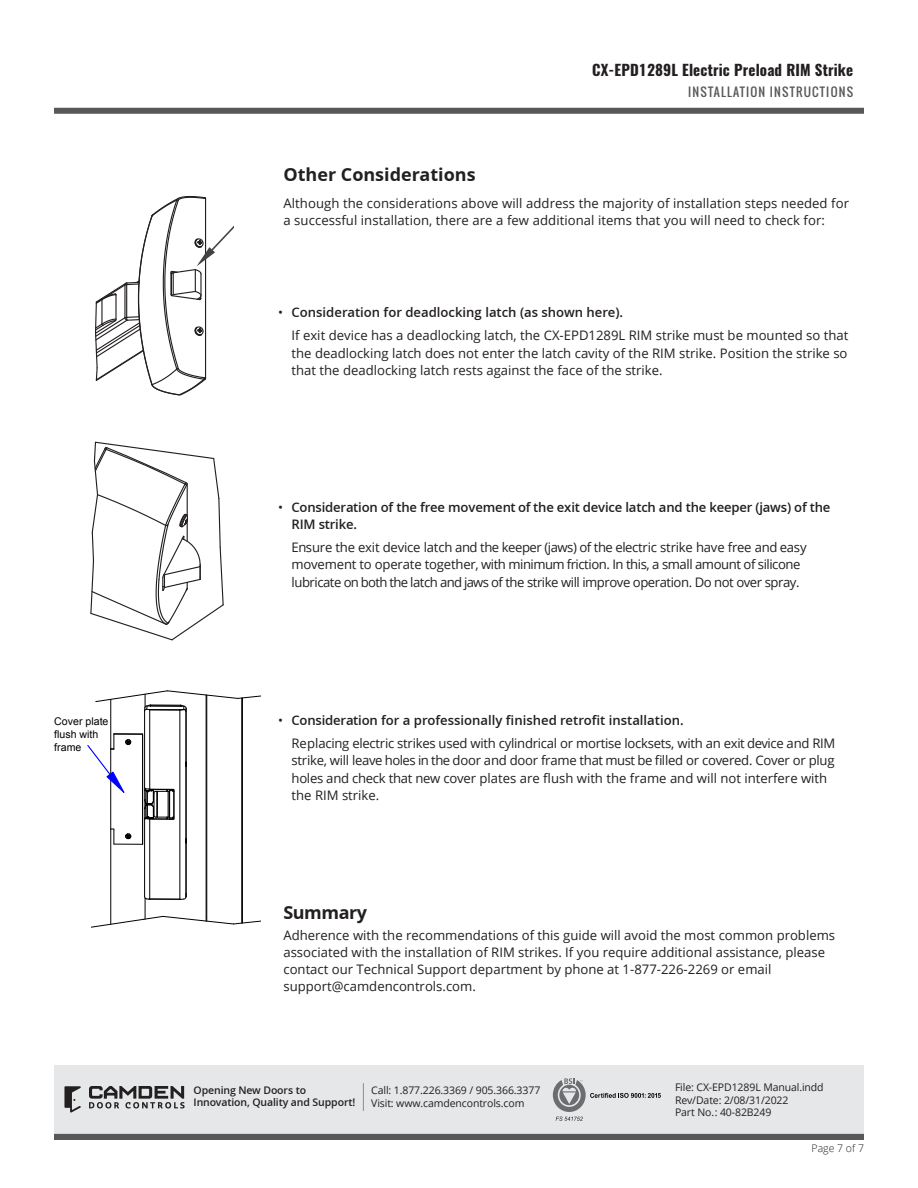
<style>
.page{position:relative;width:918px;height:1188px;background:#fff}
.page>*{position:absolute;margin:0;border:0;box-sizing:border-box;transform-origin:0 0}
._2018_-_H1_-Sub_Titl{font:700 18px "Open Sans";color:#231f20}
._2018_-_Body_Text{font:700 18px "Open Sans";letter-spacing:-.025em;color:#231f20}
._2018-H1a_Aligh_Righ{font:700 15px "Oswald";letter-spacing:.01em;color:#231f20}
._2018_-_Body_Text-2{font:13.2px/17.2px "Open Sans";color:#231f20}
._2018_-_Body_Text-3{font:13.2px/17.2px "Open Sans";letter-spacing:-.02em;color:#231f20}
._2018_-_Body_Text-4{font:13.2px/17.2px "Open Sans";letter-spacing:-.035em;color:#231f20}
._2018_-_Body_Text-5{font:600 13.2px/17.2px "Open Sans";letter-spacing:-.015em;color:#231f20}
._2018-H1a_Aligh_Righ-2{font:12px "Oswald";letter-spacing:.1em;color:#57585a}
.t1{font:10.65px/12.8px "Arial";color:#000}
._2018_-_Part_Number{font:10.5px/12.6px "Open Sans";letter-spacing:-.01em;color:#231f20}
.t2{font:600 10.5px/12.6px "Open Sans";letter-spacing:-.01em;color:#231f20}
._2018_-_page___align{font:300 10.5px "Open Sans";color:#231f20}
.s1{font-weight:400}
</style>
<div class="page">
<div style="left:54px;top:1066px;width:810px;height:68px;background:#e6e7e9"></div>
<svg style="left:363px;top:1083px;width:1px;height:28px"></svg>
<div style="left:54px;top:108px;width:810px;height:6px;background:#57585a"></div>
<div style="left:54px;top:1134px;width:810px;height:6px;background:#57585a"></div>
<svg style="left:553px;top:1078px;width:108px;height:43px"></svg>
<svg style="left:89px;top:1086px;width:96px;height:22px"></svg>
<svg style="left:64px;top:1086px;width:17px;height:27px"></svg>
<svg style="left:95px;top:196px;width:139px;height:200px"></svg>
<svg style="left:90px;top:441px;width:134px;height:200px"></svg>
<hr style="left:179px;top:710px;width:1px;height:189px;background:#000">
<hr style="left:149px;top:710px;width:1px;height:79px;background:#000">
<hr style="left:149px;top:819px;width:1px;height:80px;background:#000">
<hr style="left:144px;top:711px;width:1px;height:76px;background:#000">
<hr style="left:186px;top:708px;width:1px;height:186px;background:#000">
<hr style="left:144px;top:820px;width:1px;height:77px;background:#000">
<hr style="left:242px;top:698px;width:1px;height:225px;background:#000">
<hr style="left:241px;top:698px;width:1px;height:225px;background:#000">
<hr style="left:206px;top:695px;width:1px;height:226px;background:#000">
<hr style="left:110px;top:699px;width:1px;height:50px;background:#000">
<hr style="left:110px;top:829px;width:1px;height:95px;background:#000">
<svg style="left:95px;top:690px;width:166px;height:22px"></svg>
<svg style="left:91px;top:894px;width:170px;height:34px"></svg>
<svg style="left:87px;top:733px;width:88px;height:112px"></svg>
<p class="t1" style="left:54px;top:715px;width:56px">Cover plate flush with frame</p>
<p class="_2018-H1a_Aligh_Righ" style="left:592px;top:60px;width:263px">CX-EPD1289L Electric Preload RIM Strike</p>
<p class="_2018-H1a_Aligh_Righ-2" style="left:688px;top:83px;width:167px">INSTALLATION INSTRUCTIONS</p>
<p class="_2018_-_H1_-Sub_Titl" style="left:283px;top:164px;width:194px">Other Considerations</p>
<p class="_2018_-_Body_Text-2" style="left:283px;top:194px;width:567px">Although the considerations above will address the majority of installation steps needed for a successful installation, there are a few additional items that you will need to check for:</p>
<p class="_2018_-_Body_Text-5" style="left:278px;top:304px;width:347px"><span class="s1">•</span> Consideration for deadlocking latch (as shown here).</p>
<p class="_2018_-_Body_Text-2" style="left:292px;top:327px;width:558px;text-align:justify">If exit device has a deadlocking latch, the CX-EPD1289L RIM strike must be mounted so that the deadlocking latch does not enter the latch cavity of the RIM strike. Position the strike so that the deadlocking latch rests against the face of the strike.</p>
<p class="_2018_-_Body_Text-5" style="left:292px;top:498px;width:540px;text-indent:-14px"><span class="s1">•</span> Consideration of the free movement of the exit device latch and the keeper (jaws) of the<br>RIM strike.</p>
<p class="_2018_-_Body_Text-4" style="left:292px;top:538px;width:517px">Ensure the exit device latch and the keeper (jaws) of the electric strike have free and easy movement to operate together, with minimum friction. In this, a small amount of silicone lubricate on both the latch and jaws of the strike will improve operation. Do not over spray.</p>
<p class="_2018_-_Body_Text-5" style="left:278px;top:712px;width:407px"><span class="s1">•</span> Consideration for a professionally finished retrofit installation.</p>
<p class="_2018_-_Body_Text-3" style="left:292px;top:734px;width:545px">Replacing electric strikes used with cylindrical or mortise locksets, with an exit device and RIM strike, will leave holes in the door and door frame that must be filled or covered. Cover or plug holes and check that new cover plates are flush with the frame and will not interfere with the RIM strike.</p>
<p class="_2018_-_Body_Text" style="left:283px;top:902px;width:85px">Summary</p>
<p class="_2018_-_Body_Text-2" style="left:283px;top:926px;width:553px">Adherence with the recommendations of this guide will avoid the most common problems associated with the installation of RIM strikes. If you require additional assistance, please contact our Technical Support department by phone at 1-877-226-2269 or email support@camdencontrols.com.</p>
<p class="t2" style="left:194px;top:1084px;width:163px">Opening New Doors to<br>Innovation, Quality and Support!</p>
<p class="_2018_-_Part_Number" style="left:371px;top:1084px;width:171px">Call: 1.877.226.3369 / 905.366.3377<br>Visit: www.camdencontrols.com</p>
<p class="_2018_-_Part_Number" style="left:675px;top:1081px;width:150px">File: CX-EPD1289L Manual.indd<br>Rev/Date: 2/08/31/2022<br>Part No.: 40-82B249</p>
<p class="_2018_-_page___align" style="left:812px;top:1141px;width:54px">Page 7 of 7</p>
</div>
